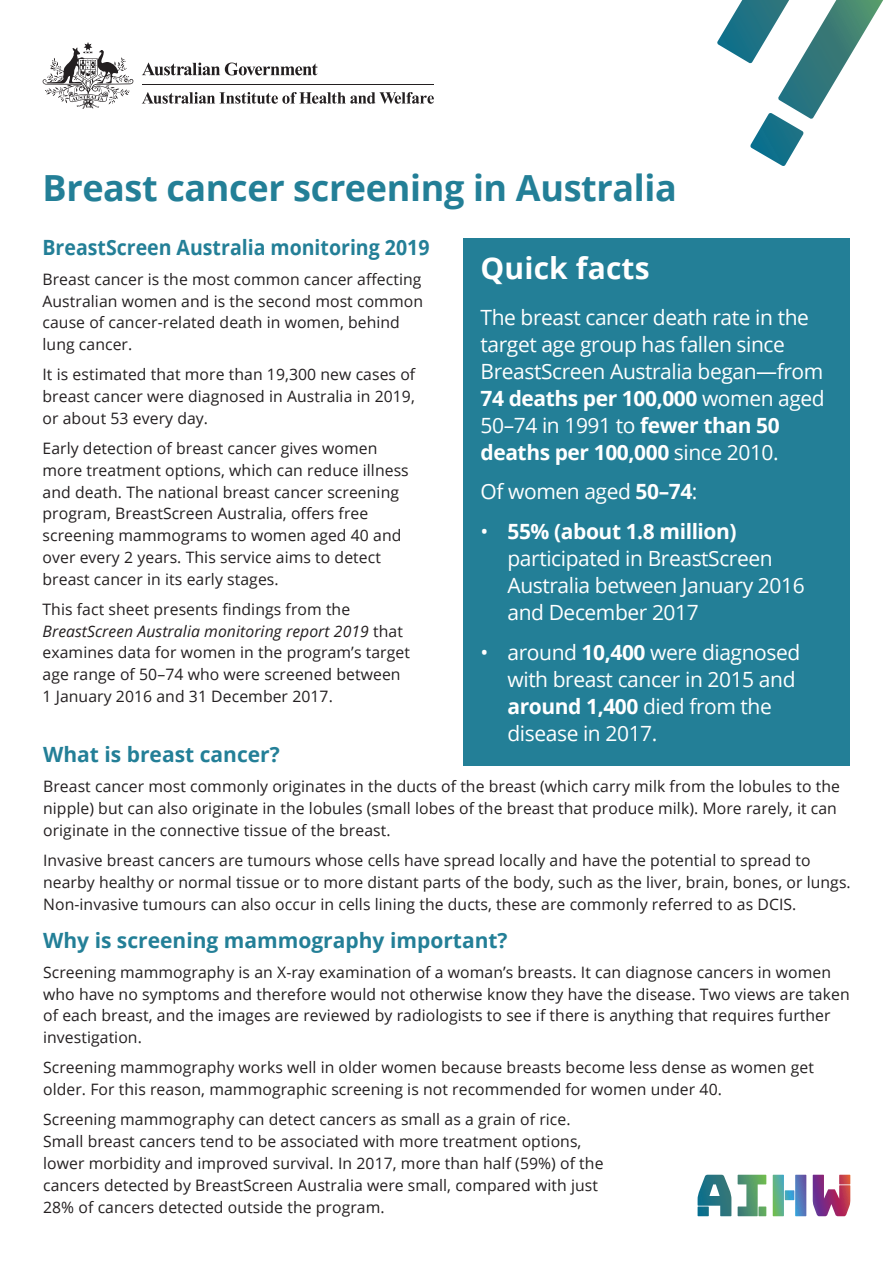
<style>
.page{position:relative;width:893px;height:1263px;background:#fff}
.page>*{position:absolute;margin:0;border:0;box-sizing:border-box;transform-origin:0 0}
.t1{font:700 36px "Open Sans";letter-spacing:-.01em;color:#237f97}
.Body_text{font:700 30px "Open Sans";letter-spacing:.005em;color:#fff}
.Body_text-2{font:21px/27px "Open Sans";letter-spacing:-.02em;color:#fff}
.Head_2{font:700 21px "Open Sans";color:#237f97}
.Head_2-2{font:700 21px "Open Sans";color:#237f97;scale:.93 1}
.Body_text-3{font:15.75px/21.8px "Open Sans";letter-spacing:.005em;color:#231f20}
.s1{font-style:italic}
.s2{font-weight:700}
</style>
<div class="page">
<svg style="left:142px;top:63px;width:175px;height:12px"></svg>
<svg style="left:43px;top:42px;width:91px;height:67px"></svg>
<hr style="left:142px;top:84px;width:292px;height:1px;background:#231f20">
<svg style="left:142px;top:92px;width:292px;height:12px"></svg>
<svg style="left:717px;top:0;width:166px;height:166px"></svg>
<svg style="left:698px;top:1175px;width:33px;height:41px"></svg>
<svg style="left:738px;top:1175px;width:28px;height:41px"></svg>
<svg style="left:773px;top:1175px;width:33px;height:41px"></svg>
<svg style="left:813px;top:1175px;width:37px;height:41px"></svg>
<div style="left:463px;top:239px;width:387px;height:527px;background:#237f97"></div>
<p class="t1" style="left:43px;top:162px;width:636px">Breast cancer screening in Australia</p>
<p class="Head_2-2" style="left:43px;top:232px;width:418px">BreastScreen Australia monitoring 2019</p>
<p class="Body_text-3" style="left:43px;top:268px;width:382px">Breast cancer is the most common cancer affecting Australian women and is the second most common cause of cancer-related death in women, behind lung cancer.</p>
<p class="Body_text-3" style="left:43px;top:363px;width:374px;text-align:justify">It is estimated that more than 19,300 new cases of breast cancer were diagnosed in Australia in 2019, or about 53 every day.</p>
<p class="Body_text-3" style="left:43px;top:437px;width:368px">Early detection of breast cancer gives women more treatment options, which can reduce illness and death. The national breast cancer screening program, BreastScreen Australia, offers free screening mammograms to women aged 40 and over every 2 years. This service aims to detect breast cancer in its early stages.</p>
<p class="Body_text-3" style="left:43px;top:598px;width:369px">This fact sheet presents findings from the <span class="s1">BreastScreen Australia monitoring report 2019</span> that examines data for women in the program’s target age range of 50–74 who were screened between 1 January 2016 and 31 December 2017.</p>
<p class="Body_text" style="left:480px;top:246px;width:171px">Quick facts</p>
<p class="Body_text-2" style="left:480px;top:303px;width:346px">The breast cancer death rate in the target age group has fallen since<br>BreastScreen Australia began—from<br><span class="s2">74 deaths per 100,000</span> women aged<br>50–74 in 1991 to <span class="s2">fewer than 50 deaths per 100,000</span> since 2010.</p>
<p class="Body_text-2" style="left:480px;top:478px;width:218px">Of women aged <span class="s2">50–74</span>:</p>
<p class="Body_text-2" style="left:507px;top:517px;width:299px;text-indent:-27px">• <span class="s2">55% (about 1.8 million) </span>participated in BreastScreen<br>Australia between January 2016 and December 2017</p>
<p class="Body_text-2" style="left:507px;top:638px;width:294px;text-indent:-27px">• around <span class="s2">10,400</span> were diagnosed with breast cancer in 2015 and <span class="s2">around 1,400</span> died from the disease in 2017.</p>
<p class="Head_2" style="left:43px;top:740px;width:238px">What is breast cancer?</p>
<p class="Body_text-3" style="left:43px;top:775px;width:798px">Breast cancer most commonly originates in the ducts of the breast (which carry milk from the lobules to the nipple) but can also originate in the lobules (small lobes of the breast that produce milk). More rarely, it can originate in the connective tissue of the breast.</p>
<p class="Body_text-3" style="left:43px;top:849px;width:809px">Invasive breast cancers are tumours whose cells have spread locally and have the potential to spread to nearby healthy or normal tissue or to more distant parts of the body, such as the liver, brain, bones, or lungs.<br>Non-invasive tumours can also occur in cells lining the ducts, these are commonly referred to as DCIS.</p>
<p class="Head_2" style="left:43px;top:925px;width:466px">Why is screening mammography important?</p>
<p class="Body_text-3" style="left:43px;top:961px;width:808px">Screening mammography is an X-ray examination of a woman’s breasts. It can diagnose cancers in women who have no symptoms and therefore would not otherwise know they have the disease. Two views are taken of each breast, and the images are reviewed by radiologists to see if there is anything that requires further investigation.</p>
<p class="Body_text-3" style="left:43px;top:1056px;width:772px">Screening mammography works well in older women because breasts become less dense as women get older. For this reason, mammographic screening is not recommended for women under 40.</p>
<p class="Body_text-3" style="left:43px;top:1108px;width:562px">Screening mammography can detect cancers as small as a grain of rice.<br>Small breast cancers tend to be associated with more treatment options, lower morbidity and improved survival. In 2017, more than half (59%) of the cancers detected by BreastScreen Australia were small, compared with just 28% of cancers detected outside the program.</p>
</div>
